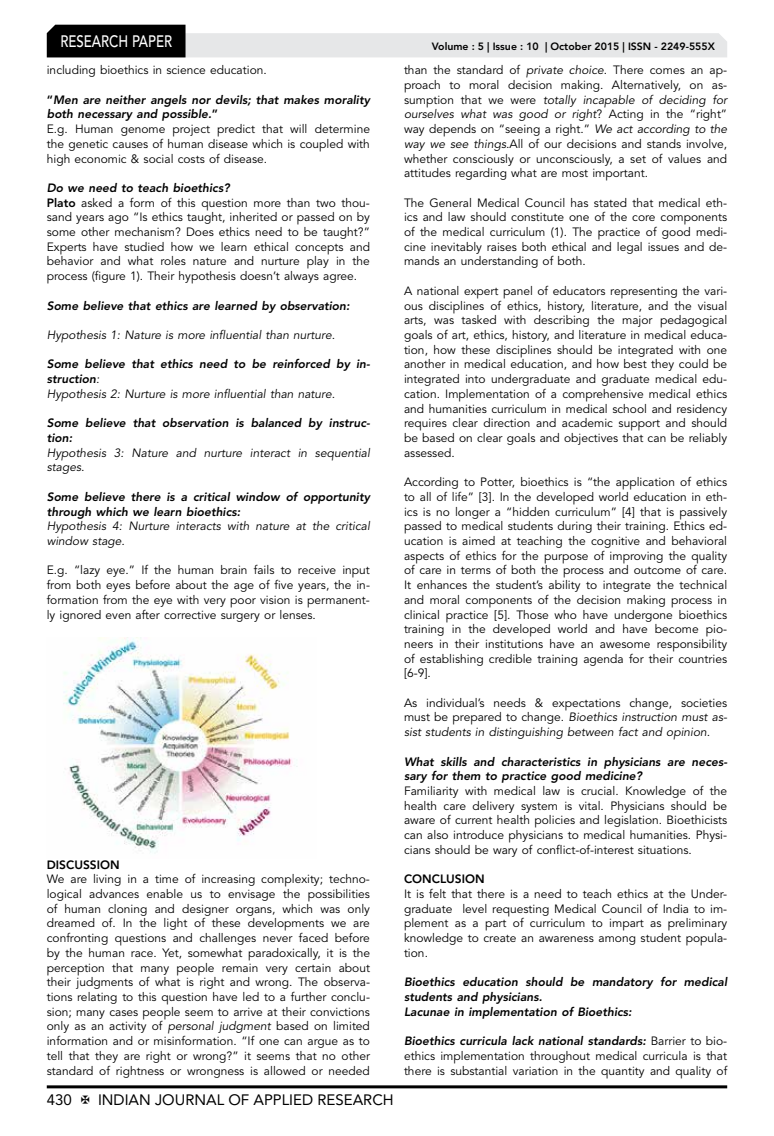
<style>
.page{position:relative;width:774px;height:1136px;background:#fff}
.page>*{position:absolute;margin:0;border:0;box-sizing:border-box;transform-origin:0 0}
.t1{font:500 16.5px "Avenir LT Std";color:#fff;scale:.8 1}
.t2{font:15px "Avenir LT Std";color:#000}
.t3{font:12px/14.7px "Avenir LT Std";color:#000;text-align:justify}
.t4{font:italic 800 12px/14.7px "Avenir LT Std";color:#000}
.t5{font:italic 12px/14.7px "Avenir LT Std";color:#000}
.t6{font:800 12px "Avenir LT Std";color:#000}
.t7{font:800 10.5px "Avenir LT Std";color:#000}
.s1{font-weight:800}
.s2{font-weight:800;font-style:italic}
.s3{font-weight:400}
.s4{font-style:italic}
.s5{font-style:normal}
</style>
<div class="page">
<hr style="left:47px;top:1085px;width:680px;height:3px;background:#000">
<svg style="left:47px;top:25px;width:680px;height:32px"></svg>
<img style="left:63px;top:637px;width:235px;height:216px">
<h1 class="t1" style="left:60px;top:32px;width:139px">RESEARCH PAPER</h1>
<p class="t3" style="left:47px;top:63px;width:222px">including bioethics in science education.</p>
<p class="t3" style="left:47px;top:92px;width:325px;text-align:left"><span class="s1">“</span><span class="s2">Men are neither angels nor devils; that makes morality both necessary and possible.</span><span class="s1">”<br></span>E.g. Human genome project predict that will determine the genetic causes of human disease which is coupled with high economic &amp; social costs of disease.</p>
<p class="t3" style="left:47px;top:181px;width:325px;text-align:left"><span class="s2">Do we need to teach bioethics?<br></span><span class="s1">Plato</span> asked a form of this question more than two thou&shy;sand years ago “Is ethics taught, inherited or passed on by some other mechanism? Does ethics need to be taught?” Experts have studied how we learn ethical concepts and behavior and what roles nature and nurture play in the process (figure 1). Their hypothesis doesn’t always agree.</p>
<p class="t4" style="left:47px;top:298px;width:304px">Some believe that ethics are learned by observation:</p>
<p class="t5" style="left:47px;top:328px;width:290px">Hypothesis 1: Nature is more influential than nurture.</p>
<p class="t4" style="left:47px;top:357px;width:325px">Some believe that ethics need to be reinforced by in&shy;struction<span class="s3">:<br>Hypothesis 2: Nurture is more influential than nature.</span></p>
<p class="t4" style="left:47px;top:416px;width:325px">Some believe that observation is balanced by instruc&shy;tion:</p>
<p class="t5" style="left:47px;top:445px;width:325px">Hypothesis 3: Nature and nurture interact in sequential stages.</p>
<p class="t4" style="left:47px;top:489px;width:325px">Some believe there is a critical window of opportunity through which we learn bioethics:</p>
<p class="t5" style="left:47px;top:519px;width:325px">Hypothesis 4: Nurture interacts with nature at the critical window stage.</p>
<p class="t3" style="left:47px;top:563px;width:325px">E.g. “lazy eye.” If the human brain fails to receive input from both eyes before about the age of five years, the in&shy;formation from the eye with very poor vision is permanent&shy;ly ignored even after corrective surgery or lenses.</p>
<p class="t6" style="left:47px;top:857px;width:74px">DISCUSSION</p>
<p class="t3" style="left:47px;top:872px;width:325px">We are living in a time of increasing complexity; techno&shy;logical advances enable us to envisage the possibilities of human cloning and designer organs, which was only dreamed of. In the light of these developments we are confronting questions and challenges never faced before by the human race. Yet, somewhat paradoxically, it is the perception that many people remain very certain about their judgments of what is right and wrong. The observa&shy;tions relating to this question have led to a further conclu&shy;sion; many cases people seem to arrive at their convictions only as an activity of <span class="s4">personal judgment</span> based on limited information and or misinformation. “If one can argue as to tell that they are right or wrong?” it seems that no other standard of rightness or wrongness is allowed or needed</p>
<p class="t2" style="left:47px;top:1090px;width:27px">430</p>
<p class="t2" style="left:98px;top:1090px;width:297px">INDIAN JOURNAL OF APPLIED RESEARCH</p>
<p class="t7" style="left:432px;top:41px;width:284px">Volume : 5 | Issue : 10 | October 2015 | ISSN - 2249-555X</p>
<p class="t3" style="left:404px;top:63px;width:325px">than the standard of <span class="s4">private choice</span>. There comes an ap&shy;proach to moral decision making. Alternatively, on as&shy;sumption that we were <span class="s4">totally incapable of deciding for ourselves what was good or right</span>? Acting in the “right” way depends on “seeing a right.” <span class="s4">We act according to the way we see things.</span>All of our decisions and stands involve, whether consciously or unconsciously, a set of values and attitudes regarding what are most important.</p>
<p class="t3" style="left:404px;top:195px;width:325px">The General Medical Council has stated that medical eth&shy;ics and law should constitute one of the core components of the medical curriculum (1). The practice of good medi&shy;cine inevitably raises both ethical and legal issues and de&shy;mands an understanding of both.</p>
<p class="t3" style="left:404px;top:284px;width:325px">A national expert panel of educators representing the vari&shy;ous disciplines of ethics, history, literature, and the visual arts, was tasked with describing the major pedagogical goals of art, ethics, history, and literature in medical educa&shy;tion, how these disciplines should be integrated with one another in medical education, and how best they could be integrated into undergraduate and graduate medical edu&shy;cation. Implementation of a comprehensive medical ethics and humanities curriculum in medical school and residency requires clear direction and academic support and should be based on clear goals and objectives that can be reliably assessed.</p>
<p class="t3" style="left:404px;top:475px;width:325px">According to Potter, bioethics is “the application of ethics to all of life” [3]. In the developed world education in eth&shy;ics is no longer a “hidden curriculum” [4] that is passively passed to medical students during their training. Ethics ed&shy;ucation is aimed at teaching the cognitive and behavioral aspects of ethics for the purpose of improving the quality of care in terms of both the process and outcome of care.<br>It enhances the student’s ability to integrate the technical and moral components of the decision making process in clinical practice [5]. Those who have undergone bioethics training in the developed world and have become pio&shy;neers in their institutions have an awesome responsibility of establishing credible training agenda for their countries [6-9].</p>
<p class="t5" style="left:404px;top:695px;width:325px;text-align:justify"><span class="s5">As individual’s needs &amp; expectations change, societies must be prepared to change.</span> Bioethics instruction must as&shy;sist students in distinguishing between fact and opinion.</p>
<p class="t4" style="left:404px;top:754px;width:325px">What skills and characteristics in physicians are neces&shy;sary for them to practice good medicine?</p>
<p class="t3" style="left:404px;top:783px;width:325px">Familiarity with medical law is crucial. Knowledge of the health care delivery system is vital. Physicians should be aware of current health policies and legislation. Bioethicists can also introduce physicians to medical humanities. Physi&shy;cians should be wary of conflict-of-interest situations.</p>
<p class="t6" style="left:404px;top:871px;width:82px">CONCLUSION</p>
<p class="t3" style="left:404px;top:886px;width:325px">It is felt that there is a need to teach ethics at the Under&shy;graduate level requesting Medical Council of India to im&shy;plement as a part of curriculum to impart as preliminary knowledge to create an awareness among student popula&shy;tion.</p>
<p class="t4" style="left:404px;top:974px;width:325px">Bioethics education should be mandatory for medical students and physicians.<br>Lacunae in implementation of Bioethics:</p>
<p class="t3" style="left:404px;top:1033px;width:325px"><span class="s2">Bioethics curricula lack national standards:</span> Barrier to bio&shy;ethics implementation throughout medical curricula is that there is substantial variation in the quantity and quality of</p>
</div>
